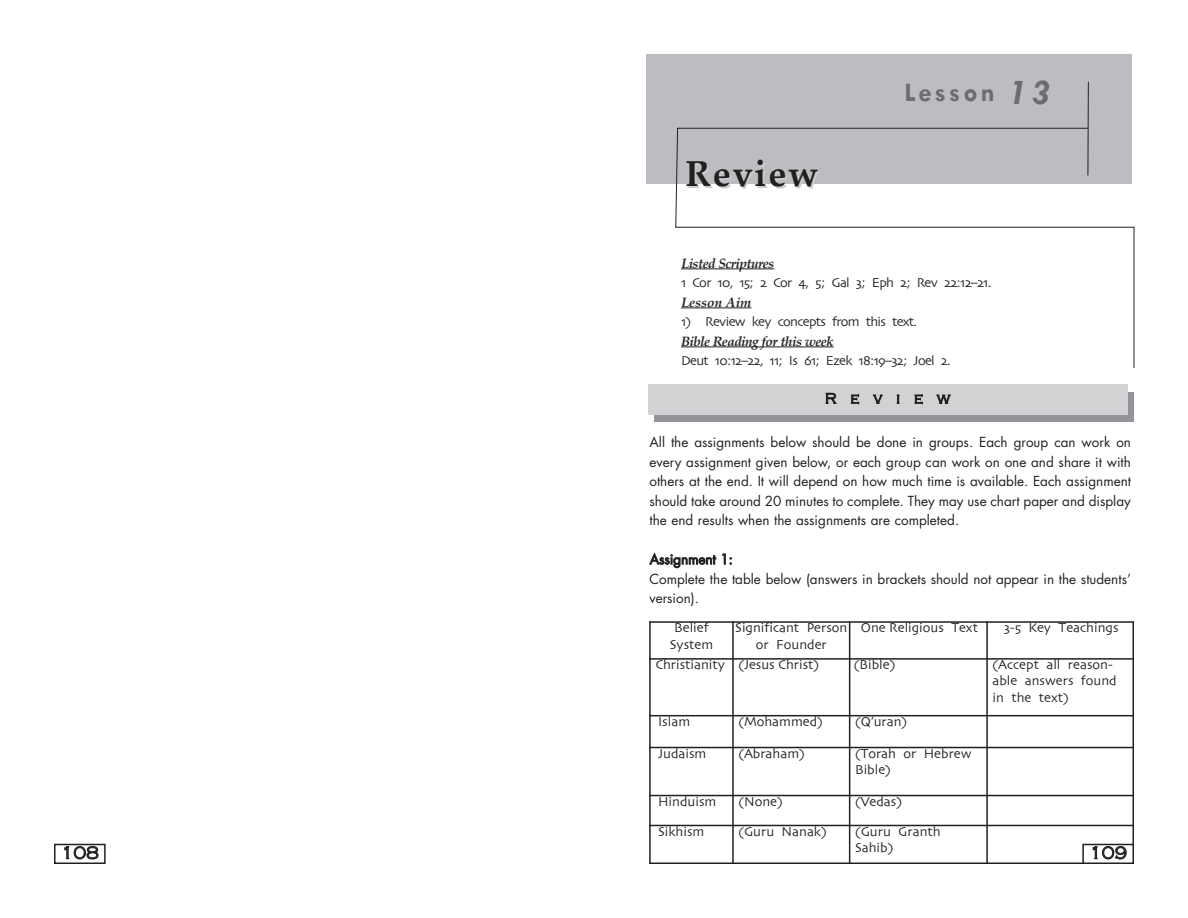
<style>
.page{position:relative;width:1188px;height:918px;background:#fff}
.page>*{position:absolute;margin:0;border:0;box-sizing:border-box;transform-origin:0 0}
.t1{font:700 36px "Palatino Linotype";letter-spacing:.05em;color:#231f20}
.t2{font:700 27px "Tw Cen";letter-spacing:.105em;color:#6c6d70}
.t3{font:300 18px "Copperplate Gothic";letter-spacing:-.015em;color:#231f20}
.t4{font:300 15px "Copperplate Gothic";letter-spacing:.93em;color:#231f20}
.t5{font:13.5px/19.5px "Futura";color:#231f20;text-align:justify}
.t6{font:13.5px/16.2px "Skia";color:#231f20}
.t7{font:13.5px "Skia";letter-spacing:-.05em;color:#231f20}
.t8{font:italic 700 13.5px "Palatino Linotype";letter-spacing:-.04em;color:#231f20}
.t9{font:italic 700 13.5px "Palatino Linotype";color:#231f20}
.s1{font-style:italic;font-size:36px}
</style>
<div class="page">
<hr style="left:649px;top:621px;width:2px;height:243px;background:#231f20">
<hr style="left:732px;top:621px;width:2px;height:243px;background:#231f20">
<hr style="left:849px;top:621px;width:1px;height:243px;background:#231f20">
<hr style="left:986px;top:621px;width:2px;height:243px;background:#231f20">
<hr style="left:1132px;top:621px;width:2px;height:243px;background:#231f20">
<hr style="left:649px;top:621px;width:485px;height:2px;background:#231f20">
<hr style="left:649px;top:658px;width:485px;height:2px;background:#231f20">
<hr style="left:649px;top:715px;width:485px;height:1px;background:#231f20">
<hr style="left:649px;top:747px;width:485px;height:1px;background:#231f20">
<hr style="left:649px;top:795px;width:485px;height:1px;background:#231f20">
<hr style="left:649px;top:825px;width:485px;height:1px;background:#231f20">
<hr style="left:649px;top:862px;width:485px;height:2px;background:#231f20">
<div style="left:1082px;top:844px;width:52px;height:20px;border:2px solid #231f20"></div>
<div style="left:54px;top:844px;width:52px;height:20px;border:2px solid #231f20"></div>
<div style="left:646px;top:54px;width:486px;height:129px;background:#bcbdc0"></div>
<hr style="left:1088px;top:82px;width:1px;height:94px;background:#231f20">
<svg style="left:675px;top:128px;width:460px;height:240px"></svg>
<div style="left:680px;top:237px;width:438px;height:135px;background:#fff"></div>
<hr style="left:681px;top:268px;width:93px;height:1px;background:#231f20">
<hr style="left:681px;top:307px;width:70px;height:1px;background:#231f20">
<hr style="left:681px;top:346px;width:153px;height:1px;background:#231f20">
<div style="left:655px;top:392px;width:479px;height:29px;background:#939598"></div>
<div style="left:648px;top:384px;width:479px;height:31px;background:#d1d2d4"></div>
<h1 class="t1" style="left:685px;top:160px;width:134px">Review</h1>
<h2 class="t2" style="left:904px;top:78px;width:148px">Lesson <span class="s1">13</span></h2>
<p class="t8" style="left:681px;top:258px;width:95px">Listed Scriptures</p>
<p class="t7" style="left:681px;top:275px;width:312px">1 Cor 10, 15; 2 Cor 4, 5; Gal 3; Eph 2; Rev 22:12–21.</p>
<p class="t9" style="left:681px;top:297px;width:72px">Lesson Aim</p>
<p class="t7" style="left:681px;top:314px;width:238px">1) Review key concepts from this text.</p>
<p class="t8" style="left:681px;top:336px;width:154px">Bible Reading for this week</p>
<p class="t7" style="left:681px;top:353px;width:271px">Deut 10:12–22, 11; Is 61; Ezek 18:19–32; Joel 2.</p>
<p class="t4" style="left:825px;top:390px;width:127px">Review</p>
<p class="t5" style="left:650px;top:434px;width:483px">All the assignments below should be done in groups. Each group can work on every assignment given below, or each group can work on one and share it with others at the end. It will depend on how much time is available. Each assignment should take around 20 minutes to complete. They may use chart paper and display the end results when the assignments are completed.</p>
<p class="t5" style="left:650px;top:551px;width:483px;text-align:left">Assignment 1:<br>Complete the table below (answers in brackets should not appear in the students’ version).</p>
<p class="t6" style="left:670px;top:620px;width:45px;text-align:center">Belief<br>System</p>
<p class="t6" style="left:735px;top:620px;width:114px;text-align:center">Significant Person or Founder</p>
<p class="t6" style="left:861px;top:620px;width:119px">One Religious Text</p>
<p class="t6" style="left:1004px;top:620px;width:116px">3-5 Key Teachings</p>
<p class="t6" style="left:655px;top:657px;width:165px">Christianity (Jesus Christ)</p>
<p class="t6" style="left:854px;top:657px;width:43px">(Bible)</p>
<p class="t6" style="left:993px;top:657px;width:126px">(Accept all reason&shy;able answers found in the text)</p>
<p class="t6" style="left:658px;top:714px;width:34px">Islam</p>
<p class="t6" style="left:738px;top:714px;width:86px">(Mohammed)</p>
<p class="t6" style="left:855px;top:714px;width:54px">(Q’uran)</p>
<p class="t6" style="left:658px;top:745px;width:50px">Judaism</p>
<p class="t6" style="left:738px;top:745px;width:68px">(Abraham)</p>
<p class="t6" style="left:855px;top:745px;width:118px">(Torah or Hebrew<br>Bible)</p>
<p class="t6" style="left:658px;top:793px;width:60px">Hinduism</p>
<p class="t6" style="left:738px;top:793px;width:46px">(None)</p>
<p class="t6" style="left:855px;top:793px;width:48px">(Vedas)</p>
<p class="t6" style="left:658px;top:823px;width:48px">Sikhism</p>
<p class="t6" style="left:738px;top:823px;width:90px">(Guru Nanak)</p>
<p class="t6" style="left:855px;top:823px;width:87px">(Guru Granth<br>Sahib)</p>
<h3 class="t3" style="left:61px;top:843px;width:40px">108</h3>
<h3 class="t3" style="left:1089px;top:843px;width:40px">109</h3>
</div>
